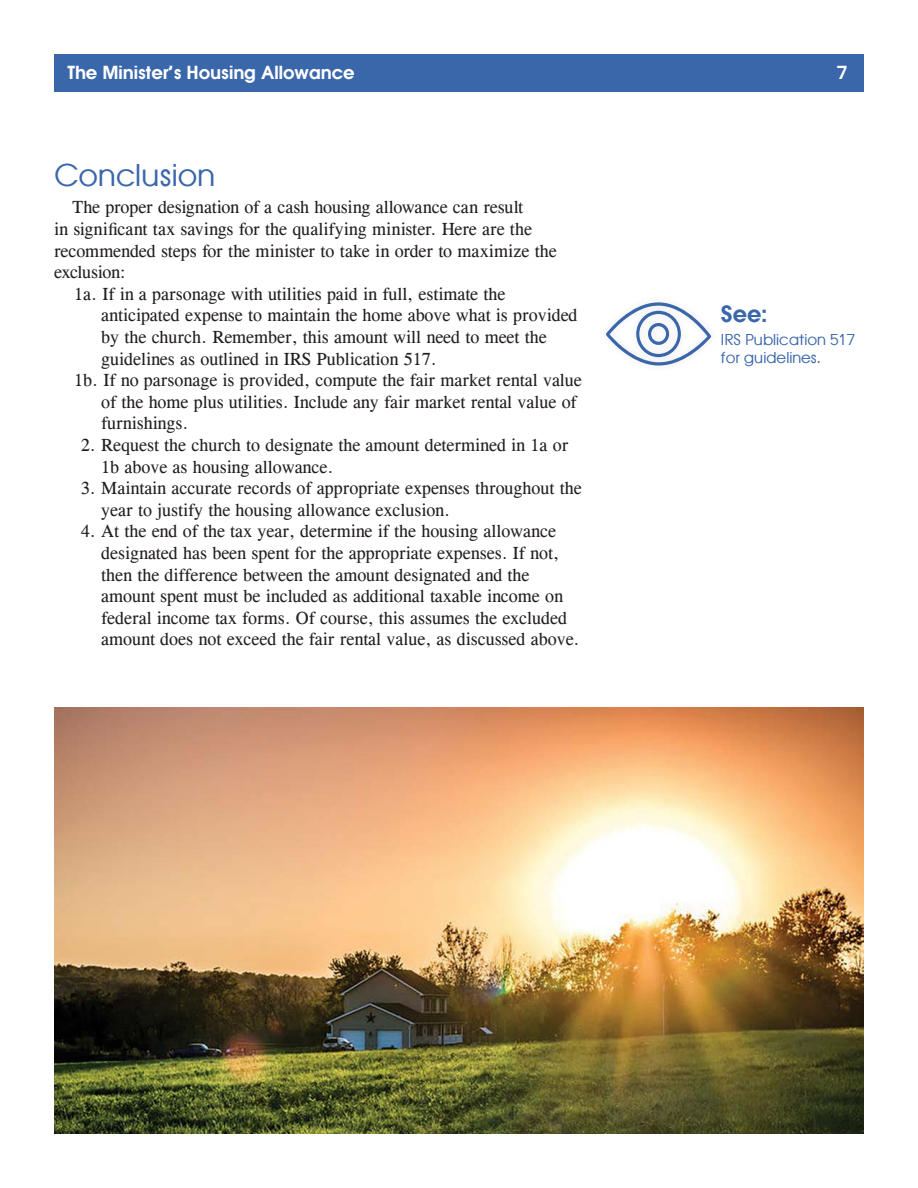
<style>
.page{position:relative;width:918px;height:1188px;background:#fff}
.page>*{position:absolute;margin:0;border:0;box-sizing:border-box;transform-origin:0 0}
.main_head{font:30px "Atlanta";letter-spacing:.005em;color:#3a66aa}
.Pull_Quote_Head{font:600 22.5px "Atlanta";color:#3a66aa}
.text{font:18px/21.6px "CG Times";color:#231f20}
.t1{font:600 18px "Atlanta";color:#fff}
.Pull_Quote{font:15px/18px "Atlanta";color:#3a66aa}
</style>
<div class="page">
<div style="left:54px;top:54px;width:810px;height:37px;background:#3a66aa"></div>
<svg style="left:606px;top:302px;width:105px;height:64px"></svg>
<img style="left:54px;top:707px;width:810px;height:427px">
<p class="t1" style="left:68px;top:60px;width:289px">The Minister’s Housing Allowance</p>
<p class="t1" style="left:837px;top:60px;width:12px">7</p>
<p class="main_head" style="left:54px;top:154px;width:163px">Conclusion</p>
<p class="text" style="left:54px;top:197px;width:504px;text-indent:18px">The proper designation of a cash housing allowance can result<br>in significant tax savings for the qualifying minister. Here are the recommended steps for the minister to take in order to maximize the exclusion:</p>
<p class="text" style="left:101px;top:283px;width:478px;text-indent:-27px">1a. If in a parsonage with utilities paid in full, estimate the anticipated expense to maintain the home above what is provided by the church. Remember, this amount will need to meet the guidelines as outlined in IRS Publication 517.</p>
<p class="text" style="left:101px;top:369px;width:482px;text-indent:-27px">1b. If no parsonage is provided, compute the fair market rental value of the home plus utilities. Include any fair market rental value of furnishings.</p>
<p class="text" style="left:101px;top:434px;width:469px;text-indent:-20px">2. Request the church to designate the amount determined in 1a or<br>1b above as housing allowance.</p>
<p class="text" style="left:101px;top:477px;width:482px;text-indent:-20px">3. Maintain accurate records of appropriate expenses throughout the year to justify the housing allowance exclusion.</p>
<p class="text" style="left:101px;top:521px;width:480px;text-indent:-20px">4. At the end of the tax year, determine if the housing allowance designated has been spent for the appropriate expenses. If not, then the difference between the amount designated and the amount spent must be included as additional taxable income on federal income tax forms. Of course, this assumes the excluded amount does not exceed the fair rental value, as discussed above.</p>
<p class="Pull_Quote_Head" style="left:721px;top:297px;width:48px">See:</p>
<p class="Pull_Quote" style="left:721px;top:330px;width:136px">IRS Publication 517 for guidelines.</p>
</div>
